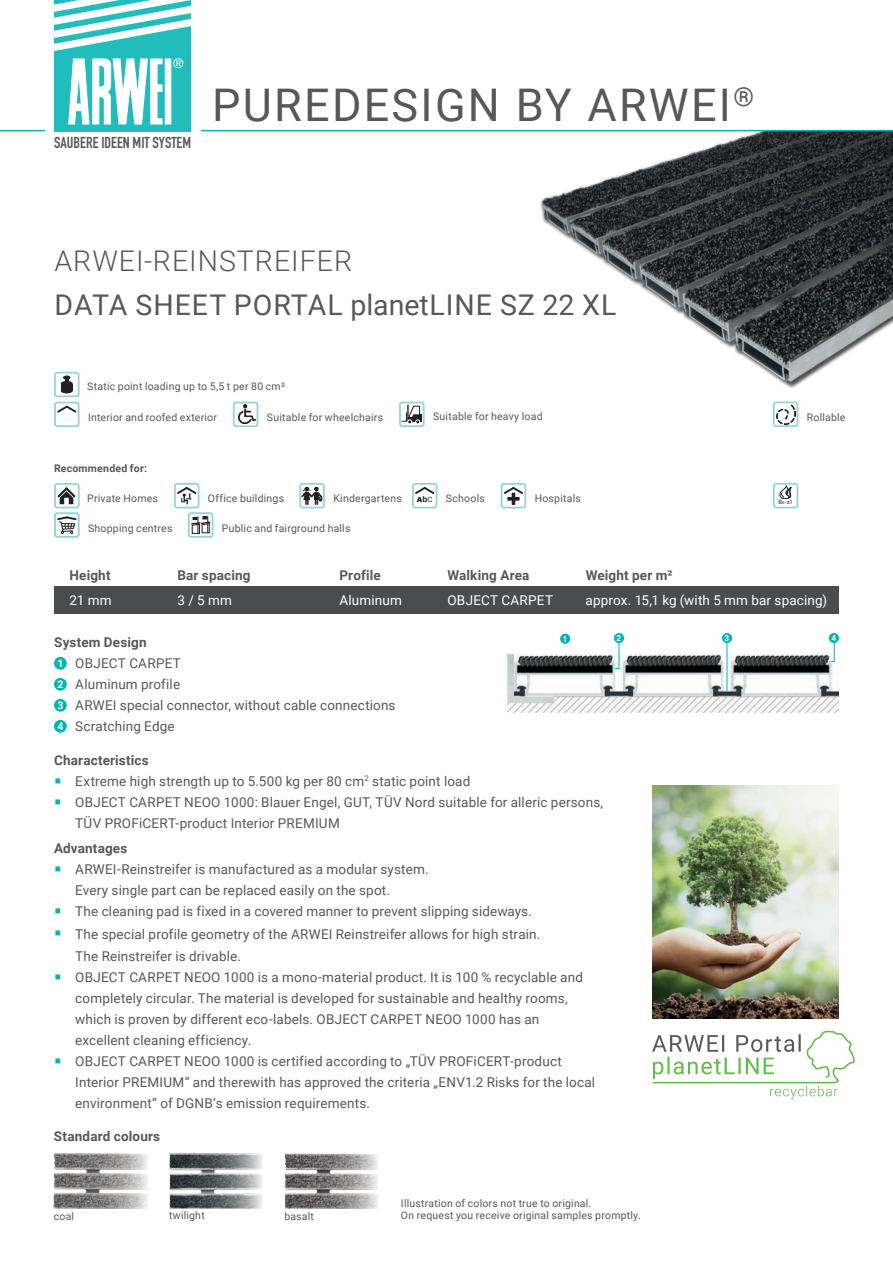
<style>
.page{position:relative;width:893px;height:1263px;background:#fff}
.page>*{position:absolute;margin:0;border:0;box-sizing:border-box;transform-origin:0 0}
.t1{font:45px "Roboto";letter-spacing:.05em;color:#57585a}
.t2{font:28.5px "Roboto";letter-spacing:.035em;color:#57585a}
.t3{font:300 28.5px "Roboto";letter-spacing:.035em;color:#57585a}
.t4{font:700 15.6px "DIN Condensed";color:#57585a}
.t5{font:13.5px/21px "Roboto";letter-spacing:.01em;color:#57585a}
.t6{font:700 13.5px "Roboto";letter-spacing:.015em;color:#57585a}
.t7{font:13.5px "Roboto";letter-spacing:.01em;color:#fff}
.t8{font:13.2px "Helvetica Neue";color:#fff}
.t9{font:10.5px/12px "Roboto";letter-spacing:.02em;color:#57585a}
.t10{font:700 10.5px "Roboto";letter-spacing:.025em;color:#57585a}
.t11{font:700 8.25px "Roboto";color:#fff}
.t12{font:900 7.05px "Arial";color:#231f20}
.t13{font:5.85px "Roboto";color:#231f20}
.s1{font-weight:700;font-size:8.1px}
.s2{font-weight:400}
.s3{font-weight:700}
.s4{font-weight:700;font-size:10.5px;color:#fff}
.s5{color:#00b6b5}
</style>
<div class="page">
<img style="left:499px;top:131px;width:394px;height:287px">
<div style="left:54px;top:586px;width:785px;height:28px;background:#4b4c4d"></div>
<img style="left:505px;top:650px;width:334px;height:62px">
<hr style="left:0;top:130px;width:893px;height:1px;background:#00b6b5">
<div style="left:45px;top:126px;width:9px;height:8px;background:#fff"></div>
<div style="left:54px;top:0;width:137px;height:131px;background:#21bdbc"></div>
<svg style="left:68px;top:58px;width:95px;height:67px"></svg>
<svg style="left:165px;top:59px;width:6px;height:65px"></svg>
<svg style="left:54px;top:0;width:137px;height:51px"></svg>
<div style="left:191px;top:127px;width:9px;height:8px;background:#fff"></div>
<hr style="left:727px;top:643px;width:1px;height:48px;background:#00b6b5">
<svg style="left:830px;top:642px;width:5px;height:20px"></svg>
<svg style="left:614px;top:640px;width:6px;height:29px"></svg>
<div style="left:560px;top:634px;width:10px;height:10px;background:#00b6b5;border-radius:50%"></div>
<div style="left:614px;top:633px;width:10px;height:10px;background:#00b6b5;border-radius:50%"></div>
<div style="left:722px;top:633px;width:10px;height:10px;background:#00b6b5;border-radius:50%"></div>
<div style="left:829px;top:633px;width:10px;height:10px;background:#00b6b5;border-radius:50%"></div>
<div style="left:773px;top:401px;width:25px;height:26px;border:2px solid #94d5d6;border-radius:2px"></div>
<img style="left:776px;top:404px;width:19px;height:20px">
<div style="left:54px;top:657px;width:13px;height:13px;background:#00b6b5;border-radius:50%"></div>
<div style="left:54px;top:678px;width:13px;height:13px;background:#00b6b5;border-radius:50%"></div>
<div style="left:54px;top:699px;width:13px;height:13px;background:#00b6b5;border-radius:50%"></div>
<div style="left:54px;top:720px;width:13px;height:13px;background:#00b6b5;border-radius:50%"></div>
<img style="left:653px;top:786px;width:186px;height:233px">
<svg style="left:652px;top:1030px;width:203px;height:69px"></svg>
<div style="left:773px;top:483px;width:25px;height:25px;border:2px solid #94d5d6;border-radius:2px"></div>
<svg style="left:779px;top:485px;width:12px;height:14px"></svg>
<img style="left:53px;top:1152px;width:95px;height:56px">
<img style="left:169px;top:1153px;width:94px;height:55px">
<img style="left:284px;top:1153px;width:94px;height:55px">
<div style="left:54px;top:372px;width:26px;height:25px;border:2px solid #94d5d6;border-radius:2px"></div>
<div style="left:61px;top:388px;width:12px;height:5px;background:#231f20;border-radius:50%"></div>
<svg style="left:63px;top:375px;width:8px;height:5px"></svg>
<div style="left:61px;top:381px;width:12px;height:5px;background:#231f20;border-radius:50%"></div>
<div style="left:61px;top:384px;width:12px;height:7px;background:#231f20"></div>
<div style="left:54px;top:402px;width:26px;height:25px;border:2px solid #94d5d6;border-radius:2px"></div>
<svg style="left:56px;top:404px;width:22px;height:10px"></svg>
<img style="left:238px;top:405px;width:17px;height:19px">
<div style="left:233px;top:402px;width:25px;height:25px;border:2px solid #94d5d6;border-radius:2px"></div>
<div style="left:399px;top:402px;width:26px;height:25px;border:2px solid #94d5d6;border-radius:2px"></div>
<svg style="left:401px;top:405px;width:20px;height:19px"></svg>
<div style="left:174px;top:483px;width:25px;height:25px;border:2px solid #94d5d6;border-radius:2px"></div>
<svg style="left:175px;top:485px;width:23px;height:19px"></svg>
<div style="left:412px;top:483px;width:25px;height:25px;border:2px solid #94d5d6;border-radius:2px"></div>
<svg style="left:413px;top:485px;width:23px;height:11px"></svg>
<svg style="left:55px;top:484px;width:24px;height:24px"></svg>
<div style="left:54px;top:483px;width:26px;height:25px;border:2px solid #94d5d6;border-radius:2px"></div>
<img style="left:58px;top:486px;width:18px;height:18px">
<div style="left:299px;top:483px;width:26px;height:25px;border:2px solid #94d5d6;border-radius:2px"></div>
<img style="left:302px;top:486px;width:19px;height:19px">
<svg style="left:319px;top:497px;width:3px;height:4px"></svg>
<div style="left:501px;top:483px;width:25px;height:25px;border:2px solid #94d5d6;border-radius:2px"></div>
<svg style="left:502px;top:485px;width:23px;height:20px"></svg>
<svg style="left:507px;top:497px;width:13px;height:4px"></svg>
<div style="left:54px;top:512px;width:26px;height:26px;border:2px solid #94d5d6;border-radius:2px"></div>
<svg style="left:56px;top:515px;width:22px;height:19px"></svg>
<div style="left:188px;top:512px;width:25px;height:26px;border:2px solid #94d5d6;border-radius:2px"></div>
<svg style="left:190px;top:516px;width:21px;height:18px"></svg>
<p class="t8" style="left:173px;top:54px;width:12px">®</p>
<p class="t4" style="left:54px;top:132px;width:138px">SAUBERE IDEEN MIT SYSTEM</p>
<h1 class="t1" style="left:212px;top:73px;width:543px">PUREDESIGN BY ARWEI<sup>®</sup></h1>
<h2 class="t3" style="left:55px;top:241px;width:299px">ARWEI-REINSTREIFER</h2>
<h2 class="t2" style="left:55px;top:285px;width:563px">DATA SHEET PORTAL planetLINE SZ 22 XL</h2>
<p class="t9" style="left:87px;top:380px;width:199px">Static point loading up to 5,5 t per 80 cm²</p>
<p class="t9" style="left:88px;top:411px;width:130px">Interior and roofed exterior</p>
<p class="t9" style="left:267px;top:411px;width:118px">Suitable for wheelchairs</p>
<p class="t9" style="left:433px;top:410px;width:111px">Suitable for heavy load</p>
<p class="t10" style="left:54px;top:461px;width:95px">Recommended for:</p>
<p class="t9" style="left:87px;top:492px;width:72px">Private Homes</p>
<p class="t9" style="left:208px;top:492px;width:78px">Office buildings</p>
<p class="t9" style="left:333px;top:492px;width:70px">Kindergartens</p>
<p class="t12" style="left:417px;top:494px;width:17px">A<span class="s1">b</span><span class="s2">C</span></p>
<p class="t9" style="left:446px;top:492px;width:40px">Schools</p>
<p class="t9" style="left:535px;top:492px;width:48px">Hospitals</p>
<p class="t9" style="left:88px;top:521px;width:86px">Shopping centres</p>
<p class="t9" style="left:222px;top:521px;width:130px">Public and fairground halls</p>
<p class="t9" style="left:807px;top:411px;width:40px">Rollable</p>
<p class="t13" style="left:778px;top:498px;width:16px">B<sub>fl</sub>-s1</p>
<p class="t6" style="left:69px;top:565px;width:43px">Height</p>
<p class="t6" style="left:177px;top:565px;width:75px">Bar spacing</p>
<p class="t6" style="left:339px;top:565px;width:43px">Profile</p>
<p class="t6" style="left:447px;top:565px;width:83px">Walking Area</p>
<p class="t6" style="left:586px;top:565px;width:88px">Weight per m²</p>
<p class="t7" style="left:69px;top:591px;width:44px">21 mm</p>
<p class="t7" style="left:177px;top:591px;width:56px">3 / 5 mm</p>
<p class="t7" style="left:339px;top:591px;width:64px">Aluminum</p>
<p class="t7" style="left:447px;top:591px;width:107px">OBJECT CARPET</p>
<p class="t7" style="left:586px;top:591px;width:243px">approx. 15,1 kg (with 5 mm bar spacing)</p>
<p class="t11" style="left:563px;top:633px;width:6px">1</p>
<p class="t11" style="left:617px;top:632px;width:6px">2</p>
<p class="t11" style="left:725px;top:632px;width:6px">3</p>
<p class="t11" style="left:831px;top:632px;width:6px">4</p>
<p class="t5" style="left:54px;top:631px;width:343px"><span class="s3">System Design<br></span><span class="s4">1</span> OBJECT CARPET<br><span class="s4">2</span> Aluminum profile<br><span class="s4">3</span> ARWEI special connector, without cable connections<br><span class="s4">4</span> Scratching Edge</p>
<p class="t6" style="left:54px;top:751px;width:96px">Characteristics</p>
<p class="t5" style="left:54px;top:770px;width:418px"><span class="s5">▪</span> Extreme high strength up to 5.500 kg per 80 cm<sup>2</sup> static point load</p>
<p class="t5" style="left:75px;top:791px;width:529px;text-indent:-21px"><span class="s5">▪</span> OBJECT CARPET NEOO 1000: Blauer Engel, GUT, TÜV Nord suitable for alleric persons,<br>TÜV PROFiCERT-product Interior PREMIUM</p>
<p class="t6" style="left:54px;top:839px;width:75px">Advantages</p>
<p class="t5" style="left:75px;top:858px;width:355px;text-indent:-21px"><span class="s5">▪</span> ARWEI-Reinstreifer is manufactured as a modular system.<br>Every single part can be replaced easily on the spot.</p>
<p class="t5" style="left:54px;top:900px;width:479px"><span class="s5">▪</span> The cleaning pad is fixed in a covered manner to prevent slipping sideways.</p>
<p class="t5" style="left:75px;top:922px;width:467px;line-height:22.5px;text-indent:-21px"><span class="s5">▪</span> The special profile geometry of the ARWEI Reinstreifer allows for high strain.<br>The Reinstreifer is drivable.</p>
<p class="t5" style="left:75px;top:966px;width:509px;text-indent:-21px"><span class="s5">▪</span> OBJECT CARPET NEOO 1000 is a mono-material product. It is 100 % recyclable and completely circular. The material is developed for sustainable and healthy rooms, which is proven by different eco-labels. OBJECT CARPET NEOO 1000 has an excellent cleaning efficiency.</p>
<p class="t5" style="left:75px;top:1050px;width:521px;text-indent:-21px"><span class="s5">▪</span> OBJECT CARPET NEOO 1000 is certified according to „TÜV PROFiCERT-product<br>Interior PREMIUM“ and therewith has approved the criteria „ENV1.2 Risks for the local environment“ of DGNB‘s emission requirements.</p>
<p class="t6" style="left:54px;top:1126px;width:108px">Standard colours</p>
<p class="t9" style="left:54px;top:1209px;width:22px">coal</p>
<p class="t9" style="left:169px;top:1209px;width:37px">twilight</p>
<p class="t9" style="left:284px;top:1209px;width:31px">basalt</p>
<p class="t9" style="left:401px;top:1197px;width:241px">Illustration of colors not true to original.<br>On request you receive original samples promptly.</p>
</div>
